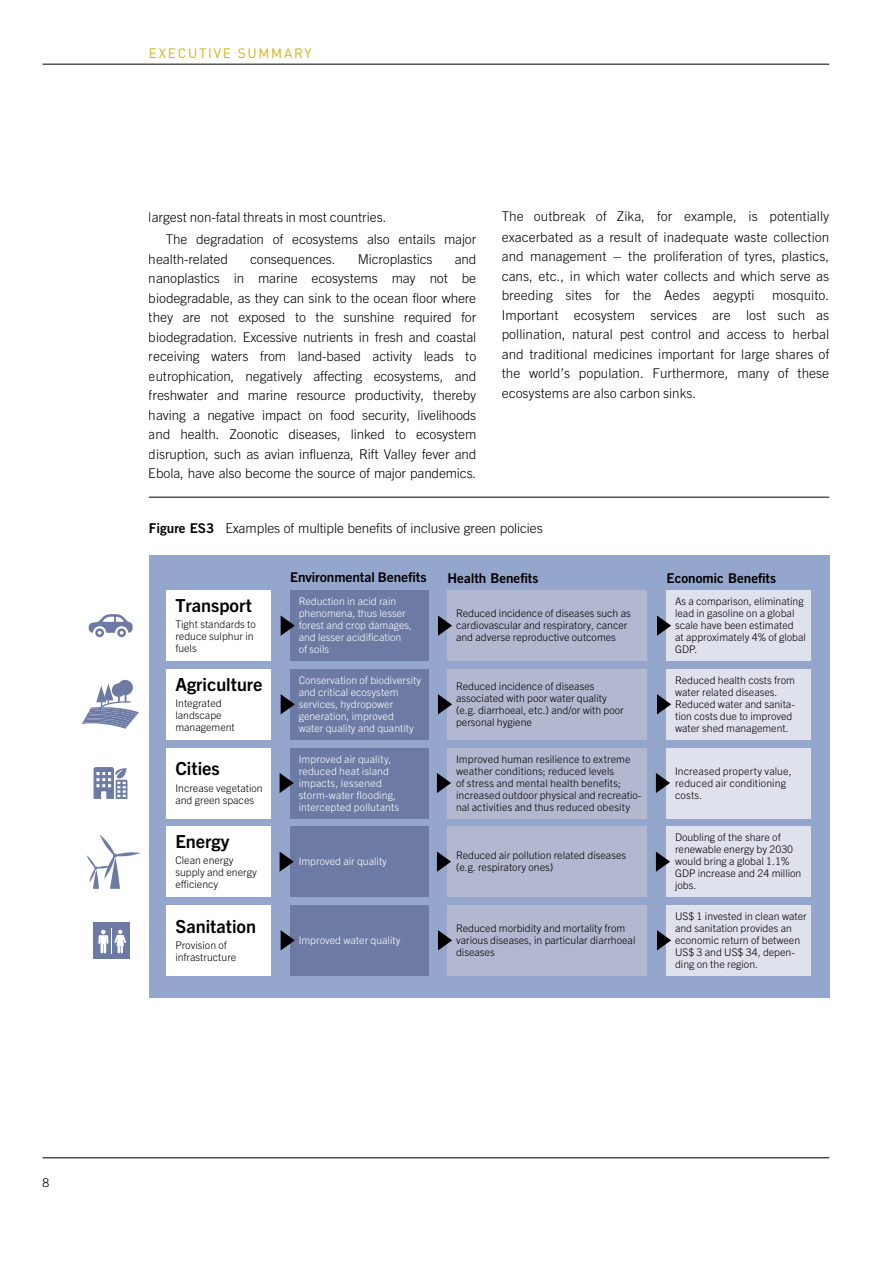
<style>
.page{position:relative;width:893px;height:1263px;background:#fff}
.page>*{position:absolute;margin:0;border:0;box-sizing:border-box;transform-origin:0 0}
.t1{font:700 18px "Trade Gothic Next LT Pro";color:#000}
.t2{font:300 13.5px/19.5px "Trade Gothic Next LT Pro";color:#000;text-align:justify}
.t3{font:300 13.5px "Trade Gothic";color:#000}
.t4{font:13.5px "Trade Gothic Bold Two";color:#000}
.t5{font:700 13.5px "Trade Gothic Next LT Pro";letter-spacing:-.005em;color:#000}
.t6{font:13.5px "DIN Pro";letter-spacing:.13em;color:#ccb510}
.t7{font:300 12px "Trade Gothic";color:#000}
.t8{font:300 10.5px/12px "Trade Gothic Next LT Pro";color:#000}
.t9{font:300 10.5px/12px "Trade Gothic Next LT Pro";color:#fff}
.s1{font-family:"Trade Gothic Bold Two";font-weight:400}
</style>
<div class="page">
<hr style="left:43px;top:64px;width:786px;height:1px;background:#000">
<hr style="left:43px;top:1157px;width:786px;height:1px;background:#000">
<div style="left:149px;top:555px;width:680px;height:442px;background:#95a6cc"></div>
<svg style="left:89px;top:614px;width:44px;height:23px"></svg>
<svg style="left:94px;top:767px;width:33px;height:32px"></svg>
<svg style="left:117px;top:680px;width:16px;height:15px"></svg>
<svg style="left:82px;top:684px;width:57px;height:45px"></svg>
<div style="left:94px;top:922px;width:36px;height:36px;background:#6d7ba4"></div>
<svg style="left:98px;top:928px;width:28px;height:26px"></svg>
<svg style="left:87px;top:835px;width:53px;height:54px"></svg>
<div style="left:167px;top:590px;width:104px;height:71px;background:#fff"></div>
<div style="left:167px;top:669px;width:104px;height:70px;background:#fff"></div>
<div style="left:167px;top:748px;width:104px;height:70px;background:#fff"></div>
<div style="left:167px;top:826px;width:104px;height:71px;background:#fff"></div>
<div style="left:167px;top:905px;width:104px;height:70px;background:#fff"></div>
<div style="left:290px;top:590px;width:138px;height:71px;background:#6d7ba4"></div>
<div style="left:290px;top:669px;width:138px;height:70px;background:#6d7ba4"></div>
<div style="left:290px;top:748px;width:138px;height:70px;background:#6d7ba4"></div>
<div style="left:290px;top:826px;width:138px;height:71px;background:#6d7ba4"></div>
<div style="left:290px;top:905px;width:138px;height:70px;background:#6d7ba4"></div>
<div style="left:448px;top:590px;width:199px;height:71px;background:#b3b8d0"></div>
<div style="left:448px;top:669px;width:199px;height:70px;background:#b3b8d0"></div>
<div style="left:448px;top:748px;width:199px;height:70px;background:#b3b8d0"></div>
<div style="left:448px;top:826px;width:199px;height:71px;background:#b3b8d0"></div>
<div style="left:448px;top:905px;width:199px;height:70px;background:#b3b8d0"></div>
<div style="left:666px;top:590px;width:145px;height:71px;background:#dfe1ed"></div>
<div style="left:666px;top:669px;width:145px;height:70px;background:#dfe1ed"></div>
<div style="left:666px;top:748px;width:145px;height:70px;background:#dfe1ed"></div>
<div style="left:666px;top:826px;width:145px;height:71px;background:#dfe1ed"></div>
<div style="left:666px;top:905px;width:145px;height:70px;background:#dfe1ed"></div>
<svg style="left:281px;top:616px;width:14px;height:20px"></svg>
<svg style="left:281px;top:694px;width:14px;height:20px"></svg>
<svg style="left:280px;top:773px;width:14px;height:20px"></svg>
<svg style="left:280px;top:852px;width:14px;height:20px"></svg>
<svg style="left:281px;top:930px;width:14px;height:20px"></svg>
<svg style="left:438px;top:615px;width:14px;height:21px"></svg>
<svg style="left:438px;top:694px;width:14px;height:20px"></svg>
<svg style="left:437px;top:773px;width:14px;height:20px"></svg>
<svg style="left:437px;top:851px;width:14px;height:21px"></svg>
<svg style="left:438px;top:930px;width:14px;height:20px"></svg>
<svg style="left:657px;top:615px;width:14px;height:21px"></svg>
<svg style="left:657px;top:694px;width:14px;height:20px"></svg>
<svg style="left:656px;top:773px;width:14px;height:20px"></svg>
<svg style="left:656px;top:851px;width:14px;height:21px"></svg>
<svg style="left:657px;top:930px;width:14px;height:20px"></svg>
<hr style="left:149px;top:497px;width:680px;height:1px;background:#000">
<p class="t7" style="left:43px;top:1175px;width:8px">8</p>
<p class="t6" style="left:149px;top:42px;width:164px">EXECUTIVE SUMMARY</p>
<p class="t2" style="left:166px;top:205px;width:312px;line-height:22px;text-indent:-17px">largest non-fatal threats in most countries.<br>The degradation of ecosystems also entails major</p>
<p class="t2" style="left:149px;top:248px;width:81px">health-related</p>
<p class="t2" style="left:250px;top:248px;width:87px">consequences.</p>
<p class="t2" style="left:358px;top:248px;width:76px">Microplastics</p>
<p class="t2" style="left:149px;top:248px;width:329px;text-indent:306px">and nanoplastics in marine ecosystems may not be biodegradable, as they can sink to the ocean floor where they are not exposed to the sunshine required for biodegradation. Excessive nutrients in fresh and coastal receiving waters from land-based activity leads to eutrophication, negatively affecting ecosystems, and freshwater and marine resource productivity, thereby having a negative impact on food security, livelihoods and health. Zoonotic diseases, linked to ecosystem disruption, such as avian influenza, Rift Valley fever and Ebola, have also become the source of major pandemics.</p>
<p class="t2" style="left:502px;top:204px;width:329px;line-height:21.1px">The outbreak of Zika, for example, is potentially exacerbated as a result of inadequate waste collection</p>
<p class="t2" style="left:502px;top:246px;width:329px">and management – the proliferation of tyres, plastics, cans, etc., in which water collects and which serve as breeding sites for the Aedes aegypti</p>
<p class="t2" style="left:502px;top:285px;width:329px;text-indent:270px">mosquito.<br>Important ecosystem services are lost such as pollination, natural pest control and access to herbal and traditional medicines important for large shares of the world’s population. Furthermore, many of these ecosystems are also carbon sinks.</p>
<p class="t3" style="left:149px;top:521px;width:395px"><span class="s1">Figure ES3</span> Examples of multiple benefits of inclusive green policies</p>
<h1 class="t1" style="left:175px;top:593px;width:78px">Transport</h1>
<p class="t8" style="left:175px;top:618px;width:82px">Tight standards to reduce sulphur in fuels</p>
<h1 class="t1" style="left:175px;top:672px;width:89px">Agriculture</h1>
<p class="t8" style="left:175px;top:696px;width:61px">Integrated landscape management</p>
<h1 class="t1" style="left:175px;top:756px;width:46px">Cities</h1>
<p class="t8" style="left:175px;top:781px;width:89px">Increase vegetation and green spaces</p>
<h1 class="t1" style="left:175px;top:829px;width:56px">Energy</h1>
<p class="t8" style="left:175px;top:854px;width:83px">Clean energy supply and energy efficiency</p>
<h1 class="t1" style="left:175px;top:913px;width:82px">Sanitation</h1>
<p class="t8" style="left:175px;top:938px;width:62px">Provision of infrastructure</p>
<p class="t5" style="left:290px;top:567px;width:138px">Environmental Benefits</p>
<p class="t4" style="left:448px;top:570px;width:92px">Health Benefits</p>
<p class="t4" style="left:666px;top:570px;width:111px">Economic Benefits</p>
<p class="t9" style="left:299px;top:595px;width:115px">Reduction in acid rain phenomena, thus lesser forest and crop damages, and lesser acidification of soils</p>
<p class="t9" style="left:299px;top:674px;width:124px">Conservation of biodiversity and critical ecosystem services, hydropower generation, improved water quality and quantity</p>
<p class="t9" style="left:299px;top:752px;width:102px">Improved air quality, reduced heat island impacts, lessened storm-water flooding, intercepted pollutants</p>
<p class="t9" style="left:299px;top:855px;width:90px">Improved air quality</p>
<p class="t9" style="left:299px;top:933px;width:103px">Improved water quality</p>
<p class="t8" style="left:456px;top:607px;width:176px">Reduced incidence of diseases such as cardiovascular and respiratory, cancer and adverse reproductive outcomes</p>
<p class="t8" style="left:456px;top:680px;width:169px">Reduced incidence of diseases associated with poor water quality (e.g. diarrhoeal, etc.) and/or with poor personal hygiene</p>
<p class="t8" style="left:456px;top:752px;width:187px">Improved human resilience to extreme weather conditions; reduced levels<br>of stress and mental health benefits; increased outdoor physical and recreatio&shy;nal activities and thus reduced obesity</p>
<p class="t8" style="left:456px;top:849px;width:172px">Reduced air pollution related diseases (e.g. respiratory ones)</p>
<p class="t8" style="left:456px;top:921px;width:181px">Reduced morbidity and mortality from various diseases, in particular diarrhoeal diseases</p>
<p class="t8" style="left:675px;top:595px;width:132px">As a comparison, eliminating lead in gasoline on a global scale have been estimated<br>at approximately 4% of global<br>GDP.</p>
<p class="t8" style="left:675px;top:674px;width:121px">Reduced health costs from water related diseases.<br>Reduced water and sanita&shy;tion costs due to improved water shed management.</p>
<p class="t8" style="left:675px;top:764px;width:118px">Increased property value, reduced air conditioning costs.</p>
<p class="t8" style="left:675px;top:831px;width:128px">Doubling of the share of renewable energy by 2030 would bring a global 1.1%<br>GDP increase and 24 million jobs.</p>
<p class="t8" style="left:675px;top:909px;width:133px">US$ 1 invested in clean water and sanitation provides an economic return of between<br>US$ 3 and US$ 34, depen&shy;ding on the region.</p>
</div>
